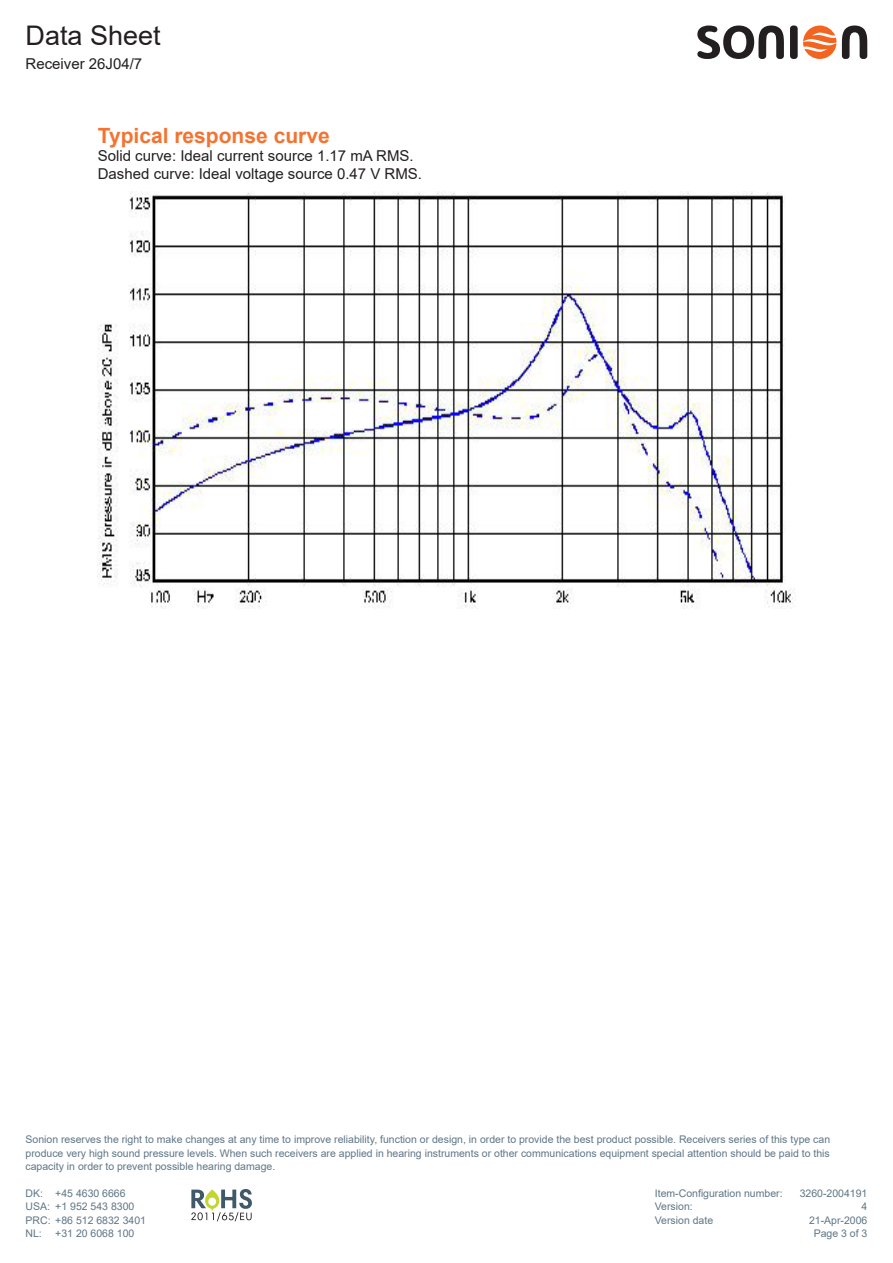
<style>
.page{position:relative;width:893px;height:1263px;background:#fff}
.page>*{position:absolute;margin:0;border:0;box-sizing:border-box;transform-origin:0 0}
.t1{font:27px "Arial";color:#231f20}
.Orange_heading{font:700 21px "Arial";color:#f37431}
.Content{font:15px "Arial";color:#231f20}
.t2{font:10.5px/13.5px "Arial";color:#5f7685}
</style>
<div class="page">
<div style="left:790px;top:26px;width:8px;height:33px;background:#231f20;border-radius:3px"></div>
<svg style="left:697px;top:26px;width:87px;height:33px"></svg>
<svg style="left:842px;top:26px;width:25px;height:33px"></svg>
<svg style="left:803px;top:26px;width:33px;height:33px"></svg>
<svg style="left:191px;top:1189px;width:61px;height:32px"></svg>
<img style="left:98px;top:191px;width:695px;height:417px">
<h1 class="t1" style="left:26px;top:17px;width:137px">Data Sheet</h1>
<h3 class="Content" style="left:26px;top:54px;width:118px">Receiver 26J04/7</h3>
<p class="Orange_heading" style="left:98px;top:121px;width:233px">Typical response curve</p>
<p class="Content" style="left:98px;top:145px;width:317px">Solid curve: Ideal current source 1.17 mA RMS.</p>
<p class="Content" style="left:98px;top:163px;width:326px">Dashed curve: Ideal voltage source 0.47 V RMS.</p>
<p class="t2" style="left:26px;top:1132px;width:806px;text-align:justify">Sonion reserves the right to make changes at any time to improve reliability, function or design, in order to provide the best product possible. Receivers series of this type can produce very high sound pressure levels. When such receivers are applied in hearing instruments or other communications equipment special attention should be paid to this capacity in order to prevent possible hearing damage.</p>
<p class="t2" style="left:26px;top:1186px;width:122px">DK: +45 4630 6666<br>USA: +1 952 543 8300<br>PRC: +86 512 6832 3401<br>NL:</p>
<p class="t2" style="left:55px;top:1226px;width:81px">+31 20 6068 100</p>
<p class="t2" style="left:655px;top:1186px;width:129px">Item-Configuration number:</p>
<p class="t2" style="left:800px;top:1186px;width:69px">3260-2004191</p>
<p class="t2" style="left:655px;top:1199px;width:39px">Version:</p>
<p class="t2" style="left:862px;top:1199px;width:7px">4</p>
<p class="t2" style="left:655px;top:1213px;width:60px">Version date</p>
<p class="t2" style="left:809px;top:1213px;width:60px;text-align:center">21-Apr-2006<br>Page 3 of 3</p>
</div>
